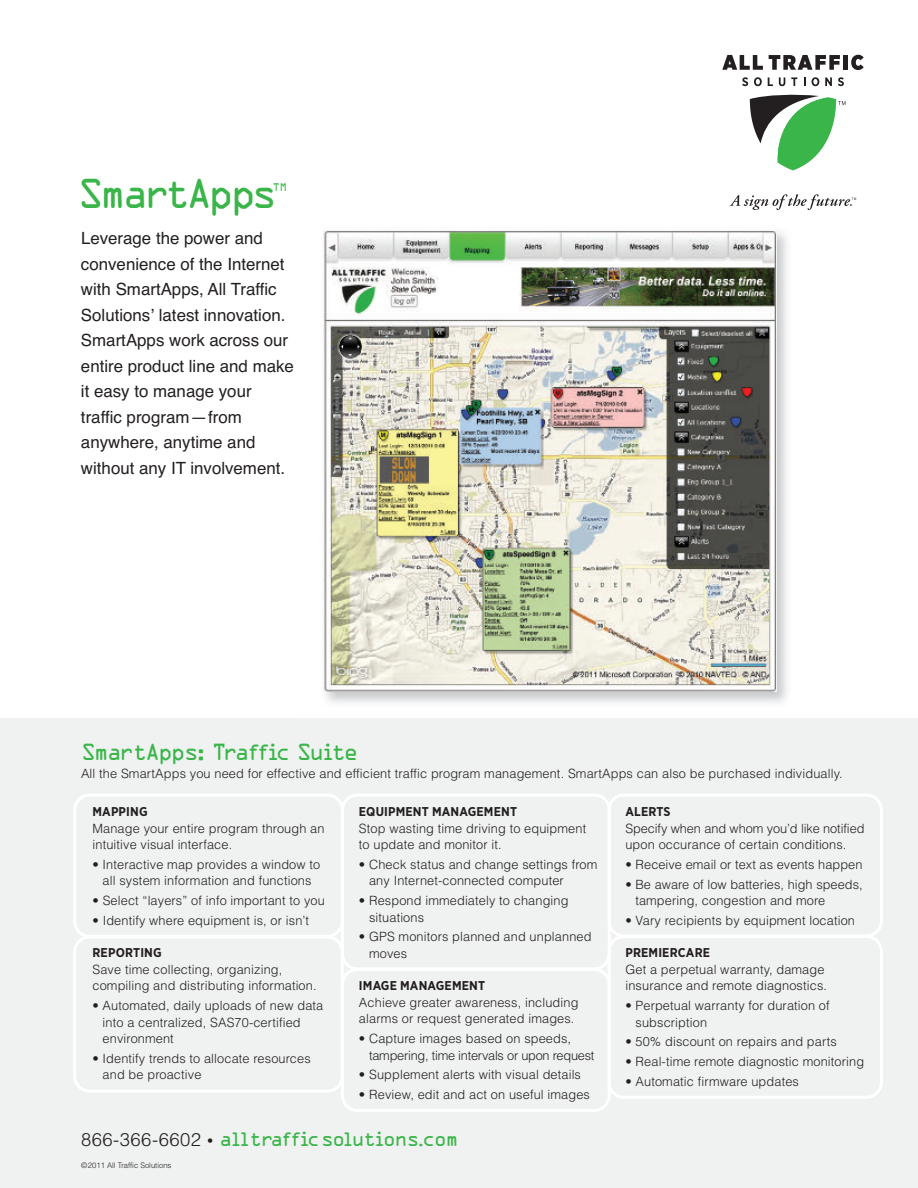
<style>
.page{position:relative;width:918px;height:1188px;background:#fff}
.page>*{position:absolute;margin:0;border:0;box-sizing:border-box;transform-origin:0 0}
.t1{font:37.65px "OCRA";letter-spacing:-.13em;color:#3ab54a}
.t2{font:21px "OCRA";letter-spacing:-.125em;color:#3ab54a}
.t3{font:18.45px "OCRA";letter-spacing:-.17em;color:#3ab54a}
.t4{font:16.8px/25.5px "Helvetica";color:#231f20}
.t5{font:300 12.75px/16.5px "Helvetica";letter-spacing:.01em;color:#231f20}
.t6{font:700 12.75px "Gotham Narrow";letter-spacing:.015em;color:#231f20}
.t7{font:300 12.75px/16.5px "Helvetica";letter-spacing:-.015em;color:#231f20}
.t8{font:10.05px "OCRA";color:#3ab54a}
.t9{font:300 7.65px "Helvetica";color:#231f20}
.s1{font-family:"Helvetica";font-weight:300;color:#231f20}
.s2{font-family:"Helvetica";font-weight:300;font-size:12.3px;color:#231f20}
</style>
<div class="page">
<div style="left:0;top:718px;width:918px;height:470px;background:#eff2f0"></div>
<svg style="left:730px;top:194px;width:126px;height:16px"></svg>
<svg style="left:750px;top:94px;width:95px;height:76px"></svg>
<svg style="left:742px;top:77px;width:6px;height:9px"></svg>
<svg style="left:754px;top:77px;width:8px;height:9px"></svg>
<svg style="left:768px;top:77px;width:5px;height:9px"></svg>
<svg style="left:779px;top:77px;width:6px;height:9px"></svg>
<svg style="left:791px;top:77px;width:6px;height:9px"></svg>
<svg style="left:804px;top:77px;width:2px;height:9px"></svg>
<svg style="left:812px;top:77px;width:7px;height:9px"></svg>
<svg style="left:825px;top:77px;width:7px;height:9px"></svg>
<svg style="left:838px;top:77px;width:6px;height:9px"></svg>
<svg style="left:722px;top:55px;width:41px;height:15px"></svg>
<svg style="left:769px;top:55px;width:71px;height:15px"></svg>
<hr style="left:844px;top:55px;width:4px;height:15px;background:#231f20">
<svg style="left:851px;top:55px;width:13px;height:15px"></svg>
<img style="left:324px;top:231px;width:453px;height:461px">
<svg style="left:73px;top:794px;width:810px;height:318px"></svg>
<svg style="left:608px;top:935px;width:275px;height:164px"></svg>
<h1 class="t1" style="left:77px;top:179px;width:202px">SmartApps</h1>
<p class="t8" style="left:273px;top:183px;width:16px">TM</p>
<p class="t4" style="left:81px;top:226px;width:214px">Leverage the power and convenience of the Internet with SmartApps, All Traffic<br>Solutionsʼ latest innovation.<br>SmartApps work across our entire product line and make it easy to manage your traffic program—from anywhere, anytime and without any IT involvement.</p>
<h2 class="t2" style="left:81px;top:744px;width:279px">SmartApps: Traffic Suite</h2>
<p class="t5" style="left:81px;top:767px;width:763px">All the SmartApps you need for effective and efficient traffic program management. SmartApps can also be purchased individually.</p>
<p class="t6" style="left:92px;top:807px;width:57px">MAPPING</p>
<p class="t5" style="left:92px;top:821px;width:234px">Manage your entire program through an intuitive visual interface.</p>
<p class="t5" style="left:92px;top:857px;width:229px;text-align:center">• Interactive map provides a window to all system information and functions</p>
<p class="t5" style="left:92px;top:893px;width:234px">• Select “layers” of info important to you</p>
<p class="t5" style="left:92px;top:913px;width:218px">• Identify where equipment is, or isn’t</p>
<p class="t6" style="left:92px;top:949px;width:71px">REPORTING</p>
<p class="t5" style="left:92px;top:962px;width:226px">Save time collecting, organizing, compiling and distributing information.</p>
<p class="t5" style="left:103px;top:999px;width:222px;text-indent:-10px">• Automated, daily uploads of new data into a centralized, SAS70-certified environment</p>
<p class="t5" style="left:103px;top:1051px;width:210px;text-indent:-10px">• Identify trends to allocate resources and be proactive</p>
<p class="t6" style="left:359px;top:807px;width:160px">EQUIPMENT MANAGEMENT</p>
<p class="t5" style="left:359px;top:821px;width:229px">Stop wasting time driving to equipment to update and monitor it.</p>
<p class="t5" style="left:369px;top:857px;width:230px;text-indent:-10px">• Check status and change settings from any Internet-connected computer</p>
<p class="t5" style="left:369px;top:893px;width:201px;text-indent:-10px">• Respond immediately to changing situations</p>
<p class="t5" style="left:369px;top:930px;width:224px;text-indent:-10px">• GPS monitors planned and unplanned moves</p>
<p class="t6" style="left:359px;top:982px;width:128px">IMAGE MANAGEMENT</p>
<p class="t5" style="left:359px;top:995px;width:221px">Achieve greater awareness, including alarms or request generated images.</p>
<p class="t7" style="left:369px;top:1032px;width:227px;text-indent:-10px">• Capture images based on speeds, tampering, time intervals or upon request</p>
<p class="t5" style="left:359px;top:1068px;width:224px">• Supplement alerts with visual details</p>
<p class="t5" style="left:359px;top:1088px;width:233px">• Review, edit and act on useful images</p>
<h3 class="t3" style="left:81px;top:1132px;width:379px"><span class="s1">866-366-6602</span> <span class="s2">•</span> alltrafficsolutions<sub>.</sub>com</h3>
<p class="t9" style="left:81px;top:1162px;width:92px">©2011 All Traffic Solutions</p>
<p class="t6" style="left:625px;top:807px;width:47px">ALERTS</p>
<p class="t5" style="left:625px;top:821px;width:241px">Specify when and whom you’d like notified upon occurance of certain conditions.</p>
<p class="t5" style="left:625px;top:857px;width:239px">• Receive email or text as events happen</p>
<p class="t5" style="left:635px;top:877px;width:229px;text-indent:-10px">• Be aware of low batteries, high speeds, tampering, congestion and more</p>
<p class="t5" style="left:625px;top:913px;width:231px">• Vary recipients by equipment location</p>
<p class="t6" style="left:625px;top:949px;width:86px">PREMIERCARE</p>
<p class="t5" style="left:625px;top:962px;width:203px">Get a perpetual warranty, damage insurance and remote diagnostics.</p>
<p class="t5" style="left:636px;top:999px;width:196px;text-indent:-10px">• Perpetual warranty for duration of subscription</p>
<p class="t5" style="left:625px;top:1035px;width:213px">• 50% discount on repairs and parts</p>
<p class="t5" style="left:625px;top:1055px;width:240px">• Real-time remote diagnostic monitoring</p>
<p class="t5" style="left:625px;top:1074px;width:175px">• Automatic firmware updates</p>
</div>
